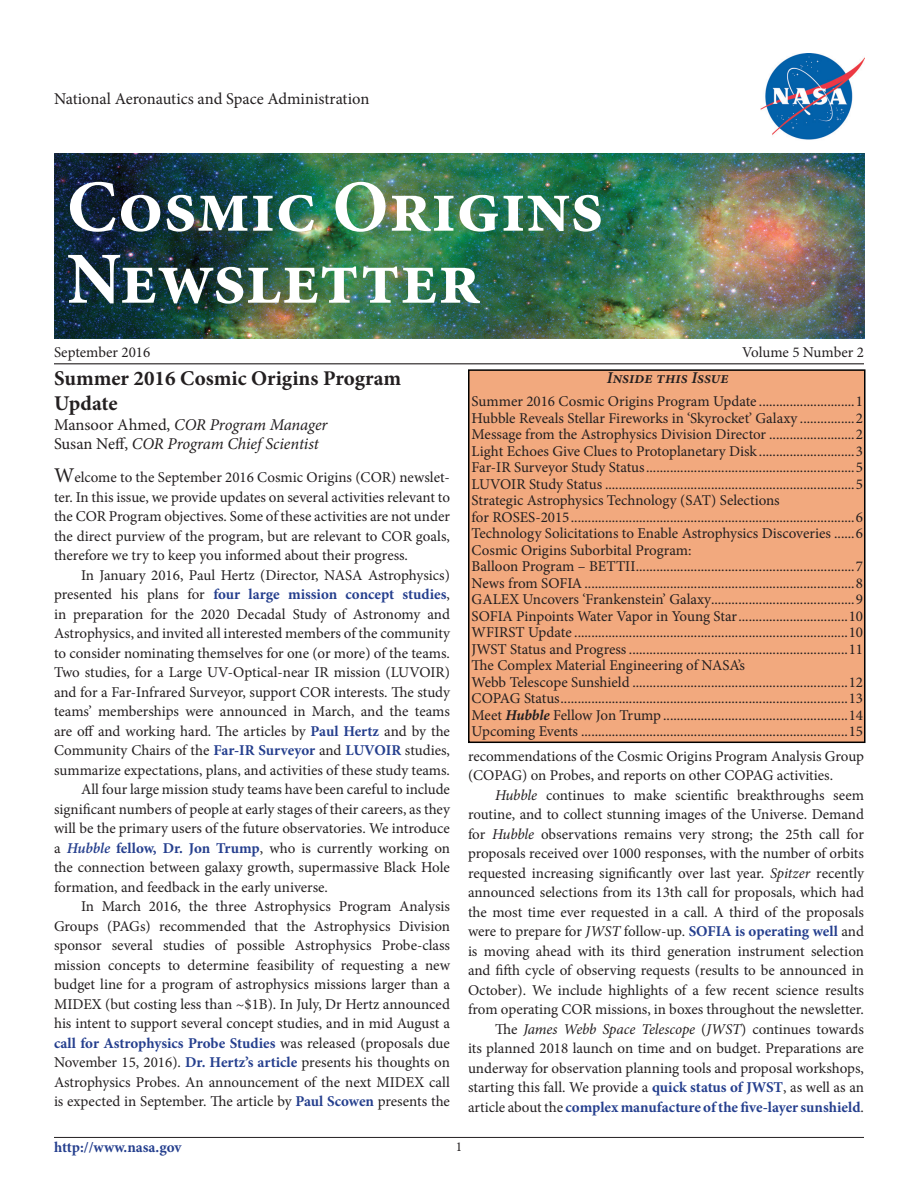
<style>
.page{position:relative;width:918px;height:1188px;background:#fff}
.page>*{position:absolute;margin:0;border:0;box-sizing:border-box;transform-origin:0 0}
.Newsletter_Title{font:700 73.5px "Minion Pro";color:#fff}
.Article_Title{font:700 21px/25.2px "Minion Pro";color:#231f20}
.NASA{font:16.5px "Minion Pro";color:#231f20}
.Article_Author_s__La{font:italic 16.5px "Minion Pro";letter-spacing:-.005em;color:#231f20}
.Article_Author_s{font:italic 16.5px "Minion Pro";letter-spacing:-.01em;color:#231f20}
.TOC_title{font:italic 600 16.5px "Minion Pro";color:#231f20}
.Article_Text{font:15px/19.5px "Minion Pro";color:#231f20;text-align:justify}
.TOC_body_text{font:15px/16.5px "Minion Pro";color:#231f20}
.Article_Text_First{font:15px/19.5px "Minion Pro";letter-spacing:-.005em;color:#231f20;text-align:justify}
.Issue__Volume__and_N{font:15px "Minion Pro";color:#231f20}
.NASA_URL{font:700 15px "Minion Pro";color:#253f8e}
.t1{font:13.5px "Minion Pro";color:#231f20}
.s1{font-weight:700;font-style:italic}
.s2{font-style:normal}
.s3{font-size:21px}
.s4{font-weight:700;color:#253f8e}
.s5{font-weight:600;font-style:italic;color:#253f8e}
.s6{font-style:italic}
</style>
<div class="page">
<hr style="left:54px;top:1137px;width:810px;height:1px;background:#231f20">
<img style="left:55px;top:153px;width:810px;height:186px">
<img style="left:761px;top:54px;width:103px;height:86px">
<hr style="left:54px;top:363px;width:810px;height:1px;background:#231f20">
<div style="left:469px;top:370px;width:396px;height:372px;background:#f2a97e"></div>
<div style="left:468px;top:369px;width:398px;height:374px;border:2px solid #000"></div>
<p class="NASA" style="left:54px;top:88px;width:317px">National Aeronautics and Space Administration</p>
<p class="Newsletter_Title" style="left:67px;top:155px;width:538px">Cosmic Origins</p>
<p class="Newsletter_Title" style="left:67px;top:227px;width:416px">Newsletter</p>
<p class="Issue__Volume__and_N" style="left:54px;top:342px;width:98px">September 2016</p>
<p class="Issue__Volume__and_N" style="left:742px;top:342px;width:123px">Volume 5 Number 2</p>
<p class="TOC_title" style="left:607px;top:366px;width:123px">Inside this Issue</p>
<p class="TOC_body_text" style="left:472px;top:393px;width:393px">Summer 2016 Cosmic Origins Program Update ............................1</p>
<p class="TOC_body_text" style="left:472px;top:410px;width:393px">Hubble Reveals Stellar Fireworks in ‘Skyrocket’ Galaxy ................2</p>
<p class="TOC_body_text" style="left:472px;top:426px;width:393px">Message from the Astrophysics Division Director .........................2</p>
<p class="TOC_body_text" style="left:472px;top:443px;width:393px">Light Echoes Give Clues to Protoplanetary Disk............................3</p>
<p class="TOC_body_text" style="left:472px;top:459px;width:393px">Far-IR Surveyor Study Status.............................................................5</p>
<p class="TOC_body_text" style="left:472px;top:476px;width:393px">LUVOIR Study Status .........................................................................5</p>
<p class="TOC_body_text" style="left:472px;top:492px;width:393px">Strategic Astrophysics Technology (SAT) Selections<br>for ROSES-2015...................................................................................6</p>
<p class="TOC_body_text" style="left:472px;top:525px;width:393px">Technology Solicitations to Enable Astrophysics Discoveries ......6</p>
<p class="TOC_body_text" style="left:472px;top:542px;width:393px">Cosmic Origins Suborbital Program:<br>Balloon Program – BETTII................................................................7</p>
<p class="TOC_body_text" style="left:472px;top:575px;width:393px">News from SOFIA...............................................................................8</p>
<p class="TOC_body_text" style="left:472px;top:591px;width:393px">GALEX Uncovers ‘Frankenstein’ Galaxy..........................................9</p>
<p class="TOC_body_text" style="left:472px;top:608px;width:393px">SOFIA Pinpoints Water Vapor in Young Star................................10</p>
<p class="TOC_body_text" style="left:472px;top:624px;width:393px">WFIRST Update ................................................................................10</p>
<p class="TOC_body_text" style="left:472px;top:641px;width:393px">JWST Status and Progress ................................................................11</p>
<p class="TOC_body_text" style="left:472px;top:657px;width:393px">The Complex Material Engineering of NASA’s<br>Webb Telescope Sunshield ...............................................................12</p>
<p class="TOC_body_text" style="left:472px;top:690px;width:393px">COPAG Status....................................................................................13</p>
<p class="TOC_body_text" style="left:472px;top:707px;width:393px">Meet <span class="s1">Hubble</span> Fellow Jon Trump ......................................................14</p>
<p class="TOC_body_text" style="left:472px;top:723px;width:393px">Upcoming Events ..............................................................................15</p>
<p class="Article_Title" style="left:54px;top:365px;width:349px">Summer 2016 Cosmic Origins Program<br>Update</p>
<p class="Article_Author_s" style="left:54px;top:413px;width:275px"><span class="s2">Mansoor Ahmed,</span> COR Program Manager</p>
<p class="Article_Author_s__La" style="left:54px;top:433px;width:266px"><span class="s2">Susan Neff,</span> COR Program Chief Scientist</p>
<p class="Article_Text_First" style="left:54px;top:468px;width:398px"><span class="s3">W</span>elcome to the September 2016 Cosmic Origins (COR) newslet&shy;ter. In this issue, we provide updates on several activities relevant to the COR Program objectives. Some of these activities are not under the direct purview of the program, but are relevant to COR goals, therefore we try to keep you informed about their progress.</p>
<p class="Article_Text" style="left:54px;top:565px;width:398px;text-indent:27px">In January 2016, Paul Hertz (Director, NASA Astrophysics) presented his plans for <span class="s4">four large mission concept studies</span>, in preparation for the 2020 Decadal Study of Astronomy and Astrophysics, and invited all interested members of the community to consider nominating themselves for one (or more) of the teams.<br>Two studies, for a Large UV-Optical-near IR mission (LUVOIR) and for a Far-Infrared Surveyor, support COR interests. The study teams’ memberships were announced in March, and the teams are off and working hard. The articles by <span class="s4">Paul Hertz</span> and by the Community Chairs of the <span class="s4">Far-IR Surveyor</span> and <span class="s4">LUVOIR</span> studies, summarize expectations, plans, and activities of these study teams.</p>
<p class="Article_Text" style="left:54px;top:780px;width:398px;text-indent:27px">All four large mission study teams have been careful to include significant numbers of people at early stages of their careers, as they will be the primary users of the future observatories. We introduce a <span class="s5">Hubble</span> <span class="s4">fellow, Dr. Jon Trump</span>, who is currently working on the connection between galaxy growth, supermassive Black Hole formation, and feedback in the early universe.</p>
<p class="Article_Text" style="left:54px;top:897px;width:398px;text-indent:27px">In March 2016, the three Astrophysics Program Analysis Groups (PAGs) recommended that the Astrophysics Division sponsor several studies of possible Astrophysics Probe-class mission concepts to determine feasibility of requesting a new budget line for a program of astrophysics missions larger than a MIDEX (but costing less than ~$1B). In July, Dr Hertz announced his intent to support several concept studies, and in mid August a <span class="s4">call for Astrophysics Probe Studies</span> was released (proposals due November 15, 2016). <span class="s4">Dr. Hertz’s article</span> presents his thoughts on Astrophysics Probes. An announcement of the next MIDEX call is expected in September. The article by <span class="s4">Paul Scowen</span> presents the</p>
<p class="Article_Text" style="left:468px;top:746px;width:398px">recommendations of the Cosmic Origins Program Analysis Group (COPAG) on Probes, and reports on other COPAG activities.</p>
<p class="Article_Text" style="left:468px;top:785px;width:398px;text-indent:27px"><span class="s6">Hubble</span> continues to make scientific breakthroughs seem routine, and to collect stunning images of the Universe. Demand for <span class="s6">Hubble</span> observations remains very strong; the 25th call for proposals received over 1000 responses, with the number of orbits requested increasing significantly over last year. <span class="s6">Spitzer</span> recently announced selections from its 13th call for proposals, which had the most time ever requested in a call. A third of the proposals were to prepare for <span class="s6">JWST</span> follow-up. <span class="s4">SOFIA is operating well</span> and is moving ahead with its third generation instrument selection and fifth cycle of observing requests (results to be announced in October). We include highlights of a few recent science results from operating COR missions, in boxes throughout the newsletter.</p>
<p class="Article_Text" style="left:468px;top:1019px;width:398px;text-indent:27px">The <span class="s6">James Webb Space Telescope</span> (<span class="s6">JWST</span>) continues towards its planned 2018 launch on time and on budget. Preparations are underway for observation planning tools and proposal workshops, starting this fall. We provide a <span class="s4">quick status of JWST</span>, as well as an article about the <span class="s4">complex manufacture of the five-layer sunshield</span>.</p>
<p class="NASA_URL" style="left:54px;top:1137px;width:129px">http://www.nasa.gov</p>
<p class="t1" style="left:456px;top:1138px;width:8px">1</p>
</div>
